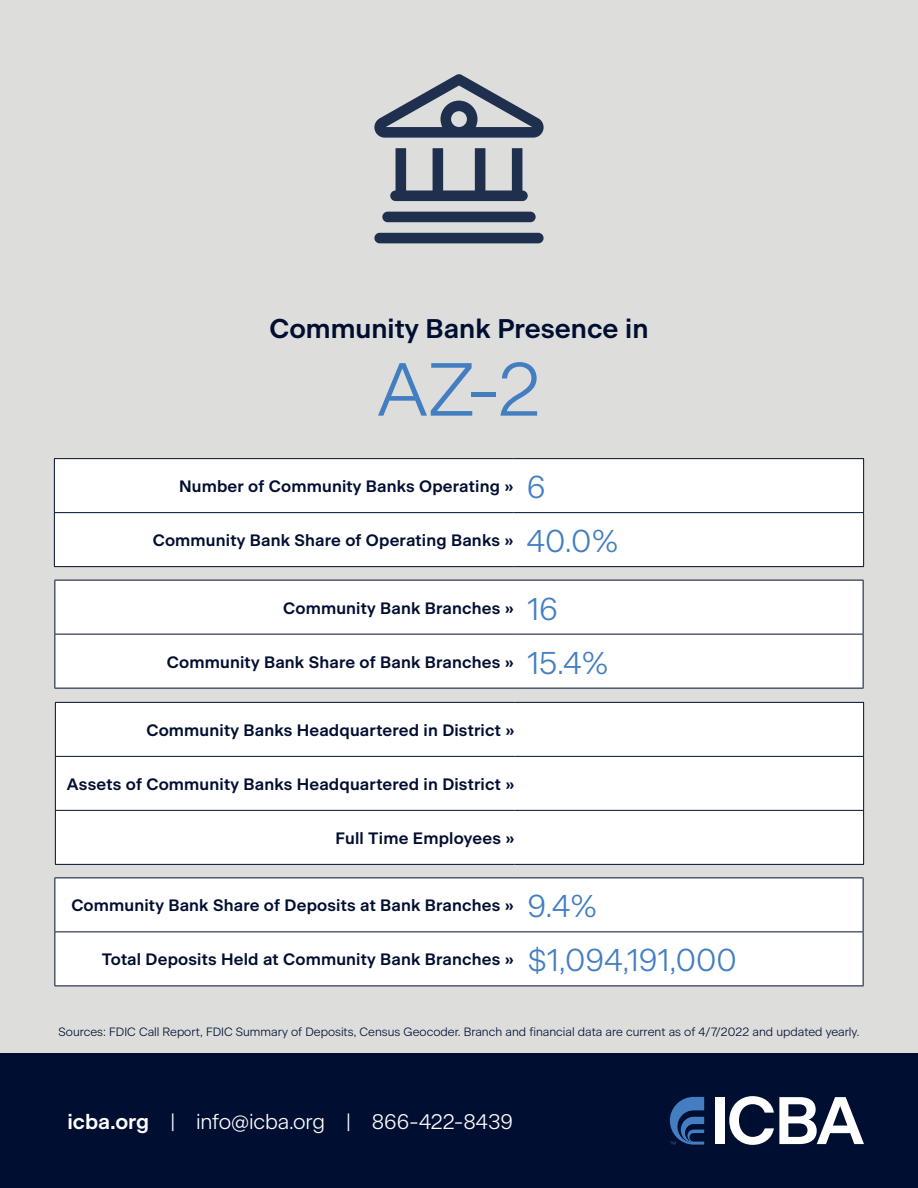
<style>
.page{position:relative;width:918px;height:1188px;background:#fff}
.page>*{position:absolute;margin:0;border:0;box-sizing:border-box;transform-origin:0 0}
.state{font:300 75px "Beausite Classic";color:#437ec1}
.stat{font:300 31.5px "Beausite Classic";color:#437ec1}
.heading{font:600 27px "Beausite Classic";color:#000e31}
.t1{font:300 21px "Beausite Classic";letter-spacing:-.005em;color:#fff}
.stat_text{font:600 16.5px "Beausite Classic";letter-spacing:.01em;color:#000e31}
.t2{font:300 12px "Beausite Classic";color:#000e31}
.s1{font-weight:600}
</style>
<div class="page">
<div style="left:0;top:0;width:918px;height:1053px;background:#dddddb"></div>
<div style="left:0;top:1053px;width:918px;height:135px;background:#000e31"></div>
<div style="left:715px;top:1097px;width:9px;height:47px;background:#fff"></div>
<svg style="left:729px;top:1096px;width:135px;height:49px"></svg>
<svg style="left:670px;top:1097px;width:34px;height:48px"></svg>
<div style="left:55px;top:460px;width:808px;height:106px;background:#fff"></div>
<hr style="left:54px;top:458px;width:459px;height:1px;background:#000e31">
<hr style="left:54px;top:459px;width:1px;height:53px;background:#000e31">
<hr style="left:513px;top:458px;width:351px;height:1px;background:#000e31">
<hr style="left:863px;top:459px;width:1px;height:53px;background:#000e31">
<hr style="left:54px;top:512px;width:459px;height:1px;background:#000e31">
<hr style="left:54px;top:513px;width:1px;height:53px;background:#000e31">
<hr style="left:513px;top:512px;width:351px;height:1px;background:#000e31">
<hr style="left:863px;top:513px;width:1px;height:53px;background:#000e31">
<hr style="left:54px;top:566px;width:459px;height:1px;background:#000e31">
<hr style="left:513px;top:566px;width:351px;height:1px;background:#000e31">
<div style="left:55px;top:581px;width:808px;height:107px;background:#fff"></div>
<hr style="left:54px;top:580px;width:460px;height:1px;background:#000e31">
<hr style="left:54px;top:580px;width:1px;height:54px;background:#000e31">
<hr style="left:514px;top:580px;width:349px;height:1px;background:#000e31">
<hr style="left:863px;top:580px;width:1px;height:54px;background:#000e31">
<hr style="left:54px;top:634px;width:460px;height:1px;background:#000e31">
<hr style="left:54px;top:634px;width:1px;height:54px;background:#000e31">
<hr style="left:514px;top:634px;width:349px;height:1px;background:#000e31">
<hr style="left:863px;top:634px;width:1px;height:54px;background:#000e31">
<hr style="left:54px;top:688px;width:460px;height:1px;background:#000e31">
<hr style="left:514px;top:688px;width:349px;height:1px;background:#000e31">
<div style="left:55px;top:879px;width:808px;height:107px;background:#fff"></div>
<hr style="left:54px;top:878px;width:460px;height:1px;background:#000e31">
<hr style="left:54px;top:878px;width:1px;height:54px;background:#000e31">
<hr style="left:514px;top:878px;width:349px;height:1px;background:#000e31">
<hr style="left:863px;top:878px;width:1px;height:54px;background:#000e31">
<hr style="left:54px;top:932px;width:460px;height:1px;background:#000e31">
<hr style="left:54px;top:932px;width:1px;height:54px;background:#000e31">
<hr style="left:514px;top:932px;width:349px;height:1px;background:#000e31">
<hr style="left:863px;top:932px;width:1px;height:54px;background:#000e31">
<hr style="left:54px;top:986px;width:460px;height:1px;background:#000e31">
<hr style="left:514px;top:986px;width:349px;height:1px;background:#000e31">
<div style="left:56px;top:703px;width:807px;height:161px;background:#fff"></div>
<hr style="left:55px;top:702px;width:459px;height:1px;background:#000e31">
<hr style="left:55px;top:703px;width:1px;height:53px;background:#000e31">
<hr style="left:514px;top:702px;width:350px;height:1px;background:#000e31">
<hr style="left:863px;top:703px;width:1px;height:53px;background:#000e31">
<hr style="left:55px;top:756px;width:459px;height:1px;background:#000e31">
<hr style="left:55px;top:757px;width:1px;height:53px;background:#000e31">
<hr style="left:514px;top:756px;width:350px;height:1px;background:#000e31">
<hr style="left:863px;top:757px;width:1px;height:53px;background:#000e31">
<hr style="left:55px;top:810px;width:459px;height:1px;background:#000e31">
<hr style="left:55px;top:811px;width:1px;height:53px;background:#000e31">
<hr style="left:514px;top:810px;width:350px;height:1px;background:#000e31">
<hr style="left:863px;top:811px;width:1px;height:53px;background:#000e31">
<hr style="left:55px;top:864px;width:459px;height:1px;background:#000e31">
<hr style="left:514px;top:864px;width:350px;height:1px;background:#000e31">
<svg style="left:374px;top:74px;width:170px;height:169px"></svg>
<p class="heading" style="left:270px;top:308px;width:380px">Community Bank Presence in</p>
<p class="state" style="left:377px;top:333px;width:165px">AZ-2</p>
<p class="stat_text" style="left:179px;top:474px;width:336px">Number of Community Banks Operating »</p>
<p class="stat" style="left:527px;top:463px;width:20px">6</p>
<p class="stat_text" style="left:153px;top:528px;width:362px">Community Bank Share of Operating Banks »</p>
<p class="stat" style="left:527px;top:517px;width:93px">40.0%</p>
<p class="stat_text" style="left:283px;top:595px;width:232px">Community Bank Branches »</p>
<p class="stat" style="left:527px;top:585px;width:32px">16</p>
<p class="stat_text" style="left:167px;top:649px;width:348px">Community Bank Share of Bank Branches »</p>
<p class="stat" style="left:527px;top:639px;width:83px">15.4%</p>
<p class="stat_text" style="left:146px;top:718px;width:370px">Community Banks Headquartered in District »</p>
<p class="stat_text" style="left:67px;top:772px;width:449px">Assets of Community Banks Headquartered in District »</p>
<p class="stat_text" style="left:335px;top:826px;width:180px">Full Time Employees »</p>
<p class="stat_text" style="left:71px;top:893px;width:444px">Community Bank Share of Deposits at Bank Branches »</p>
<p class="stat" style="left:527px;top:883px;width:71px">9.4%</p>
<p class="stat_text" style="left:102px;top:947px;width:414px">Total Deposits Held at Community Bank Branches »</p>
<p class="stat" style="left:527px;top:937px;width:211px">$1,094,191,000</p>
<p class="t2" style="left:59px;top:1022px;width:802px">Sources: FDIC Call Report, FDIC Summary of Deposits, Census Geocoder. Branch and financial data are current as of 4/7/2022 and updated yearly.</p>
<p class="t1" style="left:68px;top:1106px;width:447px"><span class="s1">icba.org</span> | info@icba.org | 866-422-8439</p>
</div>
